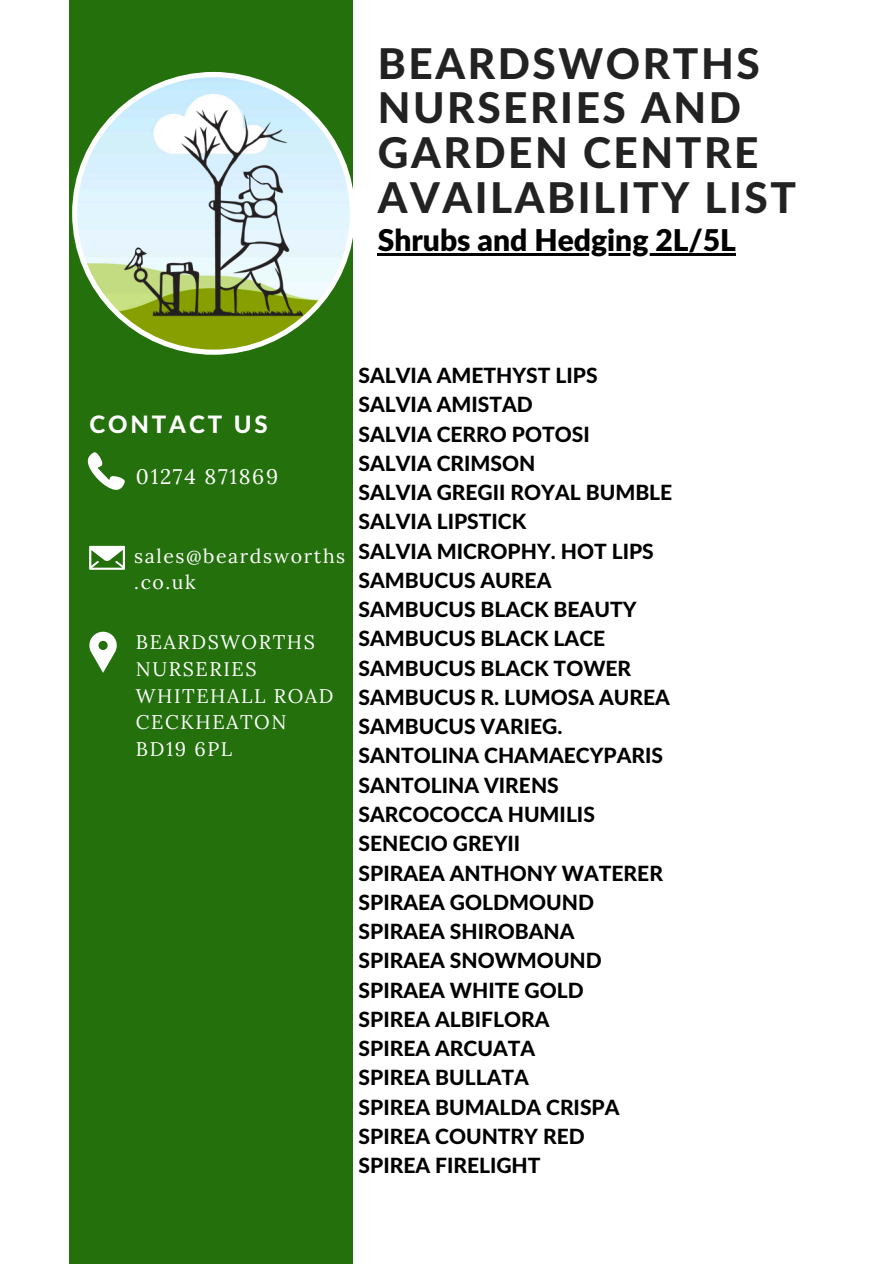
<style>
.page{position:relative;width:894px;height:1264px;background:#fff}
.page>*{position:absolute;margin:0;border:0;box-sizing:border-box;transform-origin:0 0}
.t1{font:800 42.45px/44.8px "Lato Latin";letter-spacing:.06em;color:#222}
.t2{font:900 30px "Lato Latin";color:#000}
.t3{font:800 24px "Lato Latin";letter-spacing:.12em;color:#fff}
.t4{font:800 21px/29.2px "Lato Latin";color:#000}
.t5{font:21px "Lora";letter-spacing:.08em;color:#fff}
.t6{font:19.65px/26.8px "Lora";letter-spacing:.08em;color:#fff}
.t7{font:19.5px/25.8px "Lora";letter-spacing:.08em;color:#fff}
</style>
<div class="page">
<div style="left:69px;top:0;width:283px;height:1263px;background:#23700c"></div>
<svg style="left:88px;top:452px;width:37px;height:37px"></svg>
<svg style="left:89px;top:546px;width:35px;height:23px"></svg>
<svg style="left:89px;top:631px;width:27px;height:41px"></svg>
<svg style="left:72px;top:72px;width:281px;height:283px"></svg>
<img style="left:125px;top:110px;width:177px;height:206px">
<hr style="left:377px;top:253px;width:358px;height:2px;background:#000">
<p class="t1" style="left:377px;top:43px;width:420px">BEARDSWORTHS<br>NURSERIES AND<br>GARDEN CENTRE<br>AVAILABILITY LIST</p>
<p class="t2" style="left:377px;top:227px;width:360px">Shrubs and Hedging 2L/5L</p>
<h3 class="t3" style="left:89px;top:414px;width:180px">CONTACT US</h3>
<p class="t5" style="left:136px;top:462px;width:144px">01274 871869</p>
<p class="t7" style="left:134px;top:543px;width:212px">sales@beardsworths .co.uk</p>
<p class="t6" style="left:136px;top:628px;width:199px">BEARDSWORTHS<br>NURSERIES<br>WHITEHALL ROAD<br>CECKHEATON<br>BD19 6PL</p>
<h1 class="t4" style="left:358px;top:362px;width:315px">SALVIA AMETHYST LIPS<br>SALVIA AMISTAD<br>SALVIA CERRO POTOSI<br>SALVIA CRIMSON<br>SALVIA GREGII ROYAL BUMBLE<br>SALVIA LIPSTICK<br>SALVIA MICROPHY. HOT LIPS<br>SAMBUCUS AUREA<br>SAMBUCUS BLACK BEAUTY<br>SAMBUCUS BLACK LACE<br>SAMBUCUS BLACK TOWER<br>SAMBUCUS R. LUMOSA AUREA<br>SAMBUCUS VARIEG.<br>SANTOLINA CHAMAECYPARIS<br>SANTOLINA VIRENS<br>SARCOCOCCA HUMILIS<br>SENECIO GREYII<br>SPIRAEA ANTHONY WATERER<br>SPIRAEA GOLDMOUND<br>SPIRAEA SHIROBANA<br>SPIRAEA SNOWMOUND<br>SPIRAEA WHITE GOLD<br>SPIREA ALBIFLORA<br>SPIREA ARCUATA<br>SPIREA BULLATA<br>SPIREA BUMALDA CRISPA<br>SPIREA COUNTRY RED<br>SPIREA FIRELIGHT</h1>
</div>
